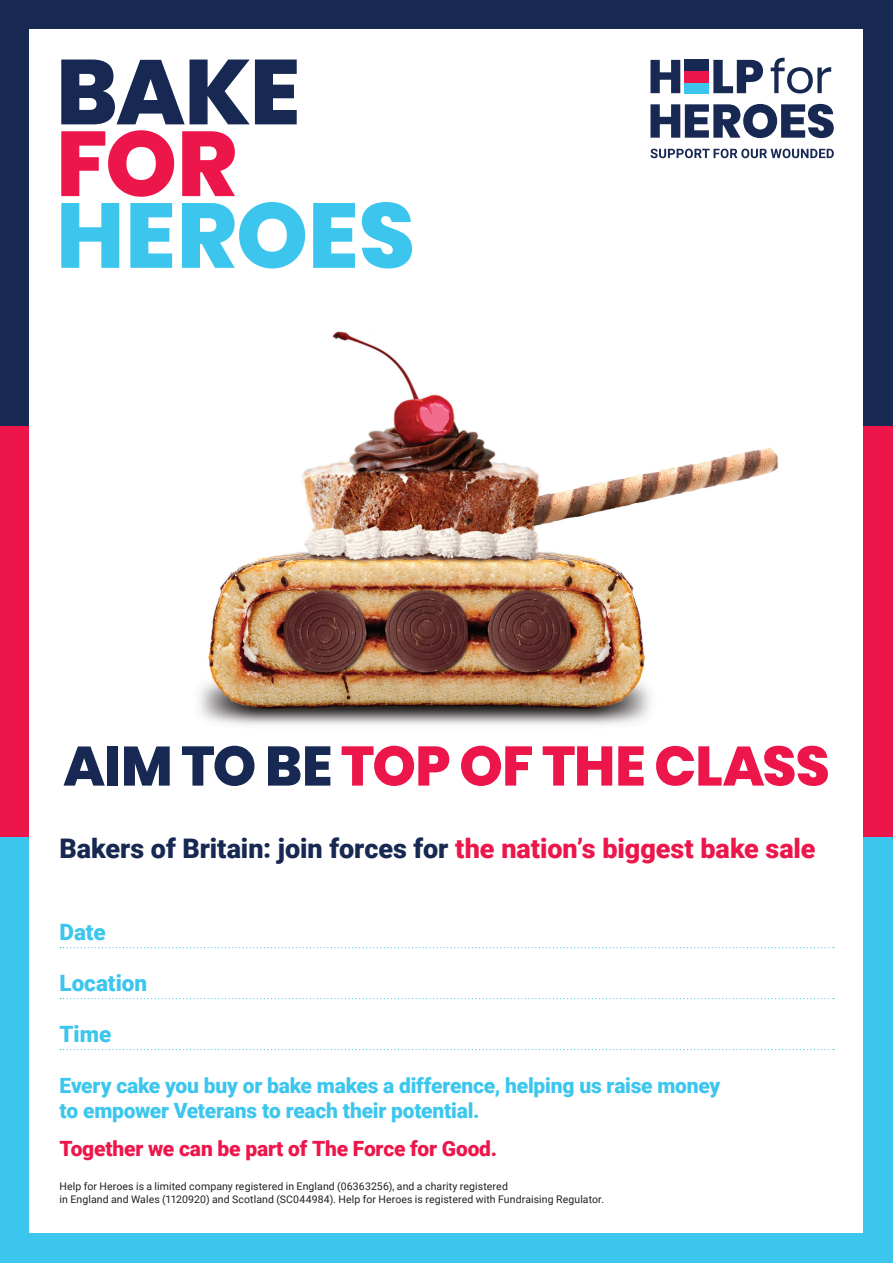
<style>
.page{position:relative;width:893px;height:1263px;background:#fff}
.page>*{position:absolute;margin:0;border:0;box-sizing:border-box;transform-origin:0 0}
.t1{font:800 55.5px "Poppins";letter-spacing:-.015em;color:#ed164b}
.t2{font:900 27px "Roboto";color:#172952}
.t3{font:900 22.5px "Roboto";color:#3cc6ee}
.t4{font:900 21px/25.5px "Roboto";letter-spacing:-.01em;color:#3cc6ee}
.t5{font:900 21px "Roboto";letter-spacing:-.01em;color:#ed164b}
.t6{font:10.5px/13.5px "Roboto";letter-spacing:.01em;color:#231f20}
.s1{color:#172952}
.s2{color:#ed164b}
</style>
<div class="page">
<div style="left:0;top:425px;width:893px;height:412px;background:#ed164b"></div>
<div style="left:0;top:0;width:893px;height:425px;background:#172952"></div>
<div style="left:0;top:837px;width:893px;height:426px;background:#3cc6ee"></div>
<div style="left:30px;top:30px;width:833px;height:1203px;background:#fff"></div>
<img style="left:199px;top:331px;width:579px;height:394px">
<svg style="left:60px;top:947px;width:774px;height:1px"></svg>
<svg style="left:60px;top:998px;width:774px;height:1px"></svg>
<svg style="left:60px;top:1049px;width:774px;height:1px"></svg>
<svg style="left:61px;top:60px;width:236px;height:64px"></svg>
<svg style="left:61px;top:130px;width:113px;height:67px"></svg>
<svg style="left:182px;top:131px;width:53px;height:65px"></svg>
<svg style="left:61px;top:203px;width:58px;height:65px"></svg>
<svg style="left:130px;top:203px;width:42px;height:65px"></svg>
<svg style="left:182px;top:202px;width:123px;height:66px"></svg>
<svg style="left:313px;top:203px;width:42px;height:65px"></svg>
<svg style="left:362px;top:202px;width:50px;height:66px"></svg>
<svg style="left:650px;top:149px;width:184px;height:9px"></svg>
<svg style="left:650px;top:60px;width:30px;height:33px"></svg>
<svg style="left:713px;top:60px;width:50px;height:33px"></svg>
<div style="left:685px;top:82px;width:24px;height:11px;background:#3cc6ee"></div>
<div style="left:685px;top:71px;width:24px;height:11px;background:#ed164b"></div>
<div style="left:685px;top:60px;width:24px;height:11px;background:#172952"></div>
<svg style="left:771px;top:57px;width:60px;height:36px"></svg>
<svg style="left:650px;top:104px;width:184px;height:34px"></svg>
<h1 class="t1" style="left:63px;top:734px;width:768px"><span class="s1">AIM TO BE</span> TOP OF THE CLASS</h1>
<h2 class="t2" style="left:60px;top:829px;width:757px">Bakers of Britain: join forces for <span class="s2">the nation’s biggest bake sale</span></h2>
<h3 class="t3" style="left:60px;top:916px;width:48px">Date</h3>
<h3 class="t3" style="left:60px;top:967px;width:89px">Location</h3>
<h3 class="t3" style="left:60px;top:1018px;width:53px">Time</h3>
<h3 class="t4" style="left:60px;top:1071px;width:662px">Every cake you buy or bake makes a difference, helping us raise money to empower Veterans to reach their potential.</h3>
<h3 class="t5" style="left:60px;top:1133px;width:439px">Together we can be part of The Force for Good.</h3>
<p class="t6" style="left:60px;top:1179px;width:546px">Help for Heroes is a limited company registered in England (06363256), and a charity registered<br>in England and Wales (1120920) and Scotland (SC044984). Help for Heroes is registered with Fundraising Regulator.</p>
</div>
